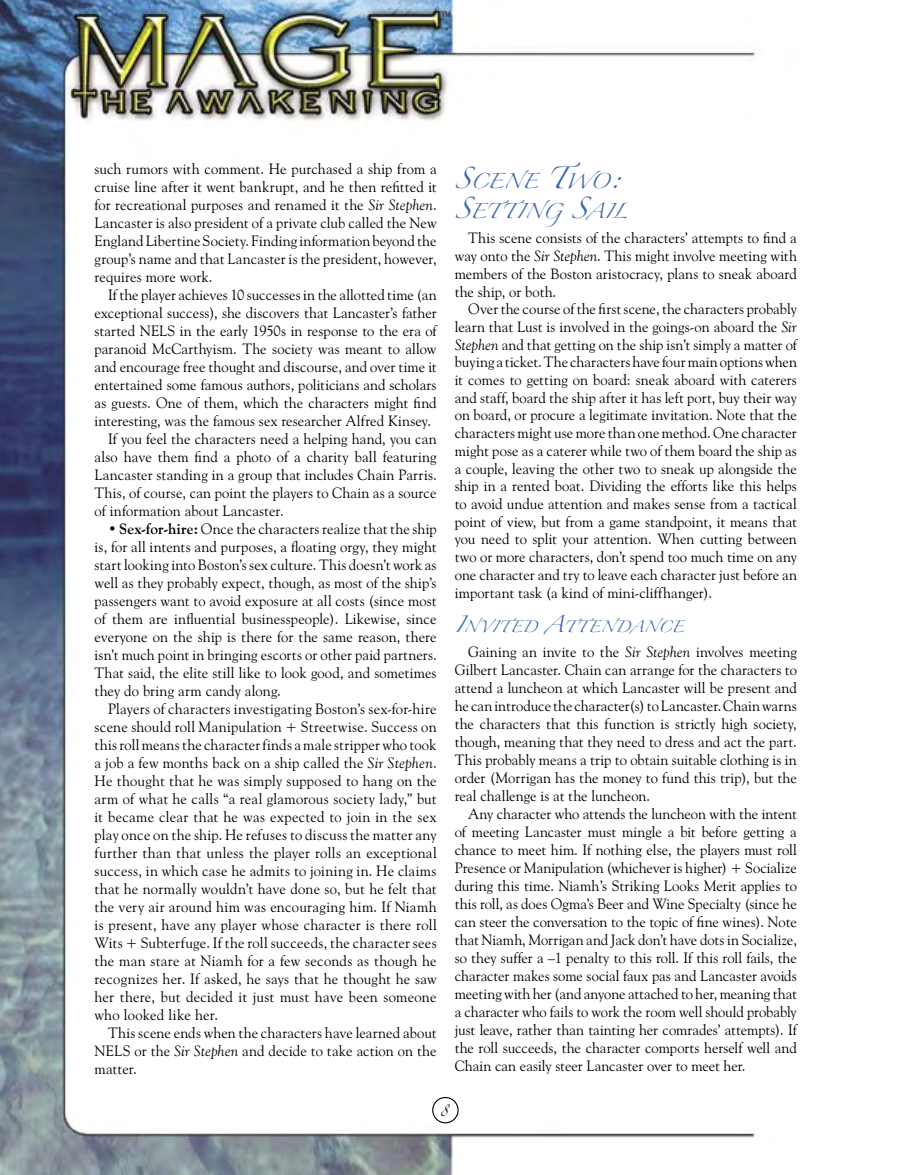
<style>
.page{position:relative;width:905px;height:1175px;background:#fff}
.page>*{position:absolute;margin:0;border:0;box-sizing:border-box;transform-origin:0 0}
.t1{font:15px/18px "Goudy Old Style BT";letter-spacing:.005em;color:#000;text-align:justify}
.t2{font:13.65px/30px "Zapfino";letter-spacing:-.005em;color:#3c68ae}
.t3{font:10.5px "Zapfino";letter-spacing:.01em;color:#3c68ae}
.t4{font:10.5px "Zapfino";color:#000;scale:.9 1}
.s1{font-style:italic}
.s2{font-weight:700}
.s3{font-size:19.5px}
.s4{font-size:15px}
</style>
<div class="page">
<img style="left:0;top:0;width:757px;height:1174px">
<div style="left:432px;top:1096px;width:26px;height:27px;border:1px solid #000;border-radius:50%"></div>
<p class="t1" style="left:94px;top:159px;width:344px">such rumors with comment. He purchased a ship from a cruise line after it went bankrupt, and he then refitted it for recreational purposes and renamed it the <span class="s1">Sir Stephen</span>.<br>Lancaster is also president of a private club called the New England Libertine Society. Finding information beyond the group’s name and that Lancaster is the president, however, requires more work.</p>
<p class="t1" style="left:108px;top:285px;width:330px">If the player achieves 10 successes in the allotted time (an</p>
<p class="t1" style="left:94px;top:303px;width:343px">exceptional success), she discovers that Lancaster’s father</p>
<p class="t1" style="left:94px;top:321px;width:343px">started NELS in the early 1950s in response to the era of</p>
<p class="t1" style="left:94px;top:339px;width:343px">paranoid McCarthyism. The society was meant to allow</p>
<p class="t1" style="left:94px;top:357px;width:343px">and encourage free thought and discourse, and over time it</p>
<p class="t1" style="left:94px;top:375px;width:343px">entertained some famous authors, politicians and scholars</p>
<p class="t1" style="left:94px;top:393px;width:344px">as guests. One of them, which the characters might find</p>
<p class="t1" style="left:94px;top:411px;width:338px">interesting, was the famous sex researcher Alfred Kinsey.</p>
<p class="t1" style="left:108px;top:429px;width:330px">If you feel the characters need a helping hand, you can</p>
<p class="t1" style="left:94px;top:447px;width:343px">also have them find a photo of a charity ball featuring</p>
<p class="t1" style="left:94px;top:465px;width:344px">Lancaster standing in a group that includes Chain Parris.</p>
<p class="t1" style="left:94px;top:483px;width:344px">This, of course, can point the players to Chain as a source</p>
<p class="t1" style="left:94px;top:501px;width:191px">of information about Lancaster.</p>
<p class="t1" style="left:94px;top:519px;width:344px;text-indent:14px">• <span class="s2">Sex-for-hire:</span> Once the characters realize that the ship is, for all intents and purposes, a floating orgy, they might start looking into Boston’s sex culture. This doesn’t work as well as they probably expect, though, as most of the ship’s passengers want to avoid exposure at all costs (since most of them are influential businesspeople). Likewise, since everyone on the ship is there for the same reason, there isn’t much point in bringing escorts or other paid partners.<br>That said, the elite still like to look good, and sometimes they do bring arm candy along.</p>
<p class="t1" style="left:94px;top:699px;width:344px;text-indent:14px">Players of characters investigating Boston’s sex-for-hire scene should roll Manipulation + Streetwise. Success on this roll means the character finds a male stripper who took a job a few months back on a ship called the <span class="s1">Sir Stephen</span>.<br>He thought that he was simply supposed to hang on the arm of what he calls “a real glamorous society lady,” but it became clear that he was expected to join in the sex play once on the ship. He refuses to discuss the matter any further than that unless the player rolls an exceptional success, in which case he admits to joining in. He claims that he normally wouldn’t have done so, but he felt that the very air around him was encouraging him. If Niamh is present, have any player whose character is there roll Wits + Subterfuge. If the roll succeeds, the character sees the man stare at Niamh for a few seconds as though he recognizes her. If asked, he says that he thought he saw her there, but decided it just must have been someone who looked like her.</p>
<p class="t1" style="left:94px;top:1023px;width:343px;text-indent:14px">This scene ends when the characters have learned about NELS or the <span class="s1">Sir Stephen</span> and decide to take action on the matter.</p>
<p class="t2" style="left:454px;top:168px;width:173px"><span class="s3">S</span>CENE <span class="s3">T</span>WO<span class="s3">:<br>S</span>ETTING <span class="s3">S</span>AIL</p>
<p class="t1" style="left:454px;top:229px;width:344px;text-indent:14px">This scene consists of the characters’ attempts to find a way onto the <span class="s1">Sir Stephen</span>. This might involve meeting with members of the Boston aristocracy, plans to sneak aboard the ship, or both.</p>
<p class="t1" style="left:454px;top:300px;width:344px;text-indent:14px">Over the course of the first scene, the characters probably learn that Lust is involved in the goings-on aboard the <span class="s1">Sir Stephen</span> and that getting on the ship isn’t simply a matter of buying a ticket. The characters have four main options when it comes to getting on board: sneak aboard with caterers and staff, board the ship after it has left port, buy their way on board, or procure a legitimate invitation. Note that the characters might use more than one method. One character might pose as a caterer while two of them board the ship as a couple, leaving the other two to sneak up alongside the ship in a rented boat. Dividing the efforts like this helps to avoid undue attention and makes sense from a tactical point of view, but from a game standpoint, it means that you need to split your attention. When cutting between two or more characters, don’t spend too much time on any one character and try to leave each character just before an important task (a kind of mini-cliffhanger).</p>
<p class="t3" style="left:454px;top:622px;width:230px"><span class="s4">I</span>NVITED <span class="s4">A</span>TTENDANCE</p>
<p class="t1" style="left:454px;top:642px;width:344px;text-indent:14px">Gaining an invite to the <span class="s1">Sir Stephen</span> involves meeting Gilbert Lancaster. Chain can arrange for the characters to attend a luncheon at which Lancaster will be present and he can introduce the character(s) to Lancaster. Chain warns the characters that this function is strictly high society, though, meaning that they need to dress and act the part.<br>This probably means a trip to obtain suitable clothing is in order (Morrigan has the money to fund this trip), but the real challenge is at the luncheon.</p>
<p class="t1" style="left:454px;top:804px;width:344px;text-indent:14px">Any character who attends the luncheon with the intent of meeting Lancaster must mingle a bit before getting a chance to meet him. If nothing else, the players must roll Presence or Manipulation (whichever is higher) + Socialize during this time. Niamh’s Striking Looks Merit applies to this roll, as does Ogma’s Beer and Wine Specialty (since he can steer the conversation to the topic of fine wines). Note that Niamh, Morrigan and Jack don’t have dots in Socialize, so they suffer a –1 penalty to this roll. If this roll fails, the character makes some social faux pas and Lancaster avoids meeting with her (and anyone attached to her, meaning that a character who fails to work the room well should probably just leave, rather than tainting her comrades’ attempts). If the roll succeeds, the character comports herself well and Chain can easily steer Lancaster over to meet her.</p>
<p class="t4" style="left:440px;top:1106px;width:10px">8</p>
</div>
